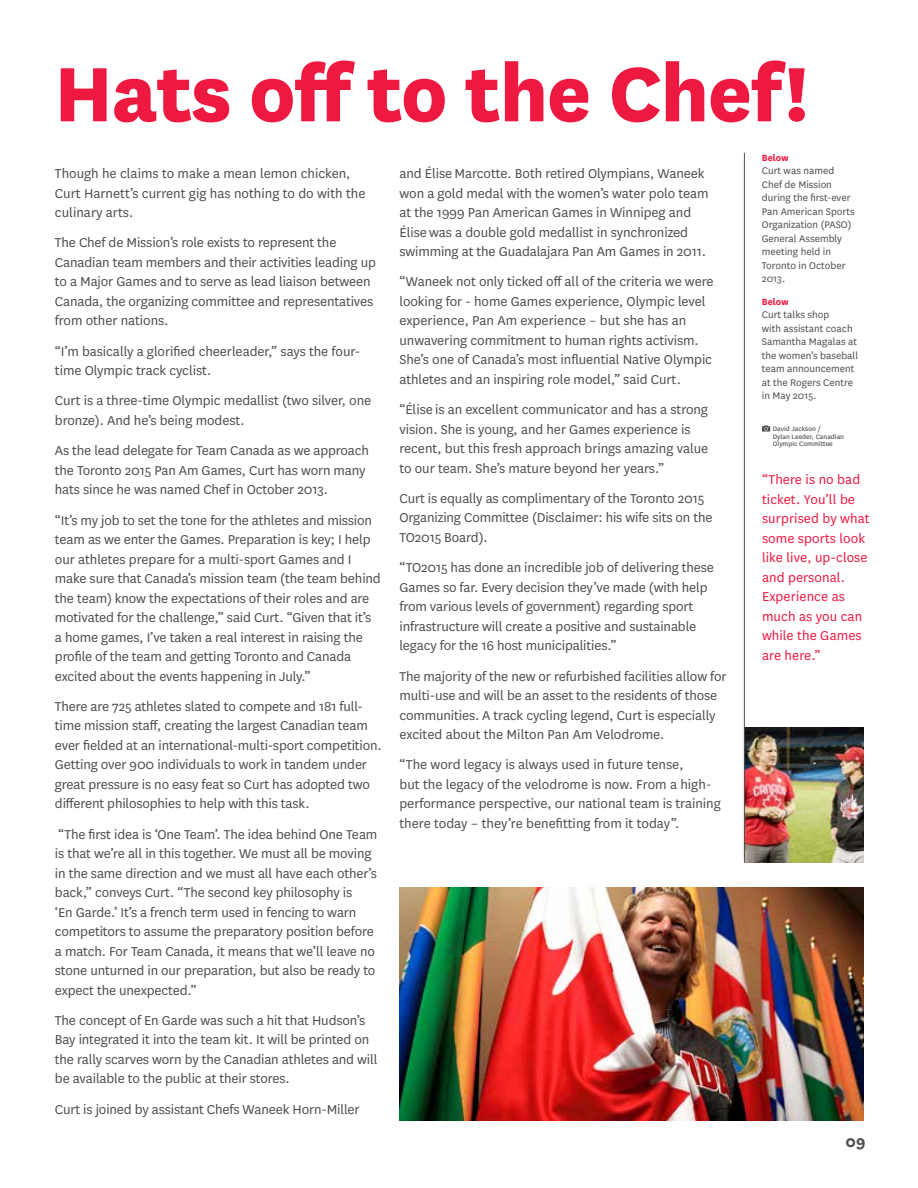
<style>
.page{position:relative;width:918px;height:1188px;background:#fff}
.page>*{position:absolute;margin:0;border:0;box-sizing:border-box;transform-origin:0 0}
.t1{font:800 90px "National";letter-spacing:-.015em;color:#ed1941}
.t2{font:700 18px "National";color:#4d4d4f}
.t3{font:15px/19.5px "National";letter-spacing:-.01em;color:#4d4d4f}
.t4{font:15px/19.5px "National";letter-spacing:.005em;color:#ed1941}
.t5{font:11.25px/13.5px "National";color:#4d4d4f}
.t6{font:700 10.5px "National";color:#ed1941}
.t7{font:7.5px/7.5px "National";color:#4d4d4f}
</style>
<div class="page">
<img style="left:399px;top:888px;width:465px;height:232px">
<img style="left:745px;top:727px;width:119px;height:135px">
<hr style="left:744px;top:153px;width:1px;height:709px;background:#4d4d4f">
<svg style="left:762px;top:426px;width:8px;height:6px"></svg>
<h1 class="t1" style="left:54px;top:29px;width:755px">Hats off to the Chef!</h1>
<p class="t3" style="left:55px;top:163px;width:312px">Though he claims to make a mean lemon chicken,<br>Curt Harnett’s current gig has nothing to do with the culinary arts.</p>
<p class="t3" style="left:55px;top:232px;width:323px">The Chef de Mission’s role exists to represent the Canadian team members and their activities leading up to a Major Games and to serve as lead liaison between Canada, the organizing committee and representatives from other nations.</p>
<p class="t3" style="left:55px;top:341px;width:307px">“I’m basically a glorified cheerleader,” says the four&shy;time Olympic track cyclist.</p>
<p class="t3" style="left:55px;top:390px;width:318px">Curt is a three-time Olympic medallist (two silver, one bronze). And he’s being modest.</p>
<p class="t3" style="left:55px;top:440px;width:316px">As the lead delegate for Team Canada as we approach the Toronto 2015 Pan Am Games, Curt has worn many hats since he was named Chef in October 2013.</p>
<p class="t3" style="left:55px;top:510px;width:327px">“It’s my job to set the tone for the athletes and mission team as we enter the Games. Preparation is key; I help our athletes prepare for a multi-sport Games and I make sure that Canada’s mission team (the team behind the team) know the expectations of their roles and are motivated for the challenge,” said Curt. “Given that it’s a home games, I’ve taken a real interest in raising the profile of the team and getting Toronto and Canada excited about the events happening in July.”</p>
<p class="t3" style="left:55px;top:696px;width:328px">There are 725 athletes slated to compete and 181 full&shy;time mission staff, creating the largest Canadian team ever fielded at an international-multi-sport competition.<br>Getting over 900 individuals to work in tandem under great pressure is no easy feat so Curt has adopted two different philosophies to help with this task.</p>
<p class="t3" style="left:55px;top:824px;width:324px">“The first idea is ‘One Team’. The idea behind One Team is that we’re all in this together. We must all be moving in the same direction and we must all have each other’s back,” conveys Curt. “The second key philosophy is<br>‘En Garde.’ It’s a french term used in fencing to warn competitors to assume the preparatory position before a match. For Team Canada, it means that we’ll leave no stone unturned in our preparation, but also be ready to expect the unexpected.”</p>
<p class="t3" style="left:55px;top:1010px;width:324px">The concept of En Garde was such a hit that Hudson’s Bay integrated it into the team kit. It will be printed on the rally scarves worn by the Canadian athletes and will be available to the public at their stores.</p>
<p class="t3" style="left:55px;top:1099px;width:306px">Curt is joined by assistant Chefs Waneek Horn-Miller</p>
<p class="t3" style="left:399px;top:163px;width:311px">and Élise Marcotte. Both retired Olympians, Waneek won a gold medal with the women’s water polo team at the 1999 Pan American Games in Winnipeg and Élise was a double gold medallist in synchronized swimming at the Guadalajara Pan Am Games in 2011.</p>
<p class="t3" style="left:399px;top:271px;width:316px">“Waneek not only ticked off all of the criteria we were looking for - home Games experience, Olympic level experience, Pan Am experience – but she has an unwavering commitment to human rights activism.<br>She’s one of Canada’s most influential Native Olympic athletes and an inspiring role model,” said Curt.</p>
<p class="t3" style="left:399px;top:399px;width:310px">“Élise is an excellent communicator and has a strong vision. She is young, and her Games experience is recent, but this fresh approach brings amazing value to our team. She’s mature beyond her years.”</p>
<p class="t3" style="left:399px;top:488px;width:315px">Curt is equally as complimentary of the Toronto 2015<br>Organizing Committee (Disclaimer: his wife sits on the<br>TO2015 Board).</p>
<p class="t3" style="left:399px;top:557px;width:316px">“TO2015 has done an incredible job of delivering these Games so far. Every decision they’ve made (with help from various levels of government) regarding sport infrastructure will create a positive and sustainable legacy for the 16 host municipalities.”</p>
<p class="t3" style="left:399px;top:666px;width:329px">The majority of the new or refurbished facilities allow for multi-use and will be an asset to the residents of those communities. A track cycling legend, Curt is especially excited about the Milton Pan Am Velodrome.</p>
<p class="t3" style="left:399px;top:754px;width:323px">“The word legacy is always used in future tense,<br>but the legacy of the velodrome is now. From a high&shy;performance perspective, our national team is training there today – they’re benefitting from it today”.</p>
<p class="t6" style="left:762px;top:150px;width:28px">Below</p>
<p class="t5" style="left:762px;top:163px;width:94px">Curt was named<br>Chef de Mission during the first-ever<br>Pan American Sports<br>Organization (PASO)<br>General Assembly meeting held in<br>Toronto in October<br>2013.</p>
<p class="t6" style="left:762px;top:294px;width:28px">Below</p>
<p class="t5" style="left:762px;top:308px;width:98px">Curt talks shop<br>with assistant coach<br>Samantha Magalas at the women’s baseball team announcement at the Rogers Centre in May 2015.</p>
<p class="t7" style="left:773px;top:425px;width:73px">David Jackson /<br>Dylan Leeder, Canadian<br>Olympic Committee</p>
<p class="t4" style="left:762px;top:469px;width:109px">“There is no bad ticket. You’ll be surprised by what some sports look like live, up-close and personal.<br>Experience as much as you can while the Games are here.”</p>
<p class="t2" style="left:846px;top:1129px;width:21px">09</p>
</div>
